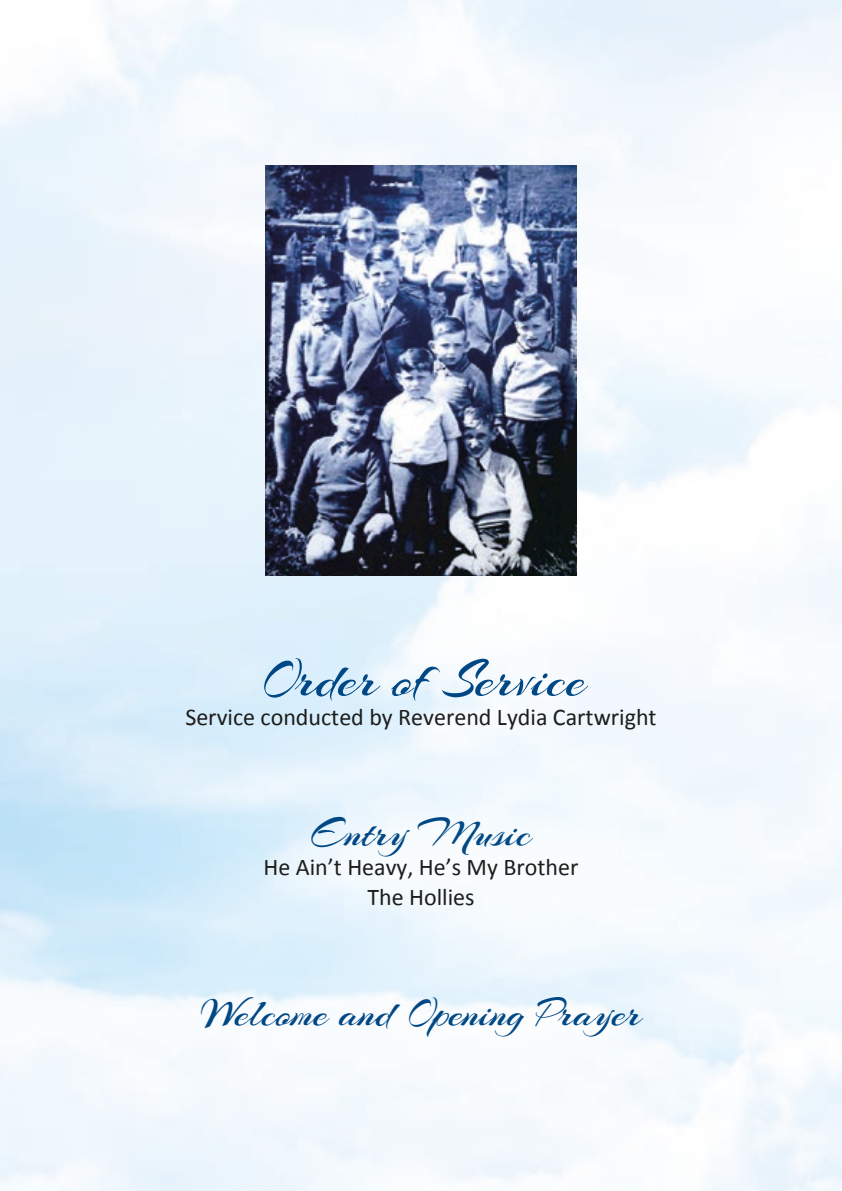
<style>
.page{position:relative;width:842px;height:1191px;background:#fff}
.page>*{position:absolute;margin:0;border:0;box-sizing:border-box;transform-origin:0 0}
.t1{font:56px "Arizonia";color:#004885}
.t2{font:42px "Arizonia";color:#004885}
.t3{font:24px/30px "Calibri";color:#1d1d1b;text-align:center}
</style>
<div class="page">
<img style="left:0;top:0;width:842px;height:1191px">
<img style="left:265px;top:166px;width:312px;height:409px">
<h1 class="t1" style="left:257px;top:644px;width:330px">Order of Service</h1>
<p class="t3" style="left:185px;top:702px;width:473px">Service conducted by Reverend Lydia Cartwright</p>
<h2 class="t2" style="left:311px;top:807px;width:222px">Entry Music</h2>
<p class="t3" style="left:264px;top:852px;width:316px">He Ain’t Heavy, He’s My Brother<br>The Hollies</p>
<h2 class="t2" style="left:201px;top:987px;width:442px">Welcome and Opening Prayer</h2>
</div>
